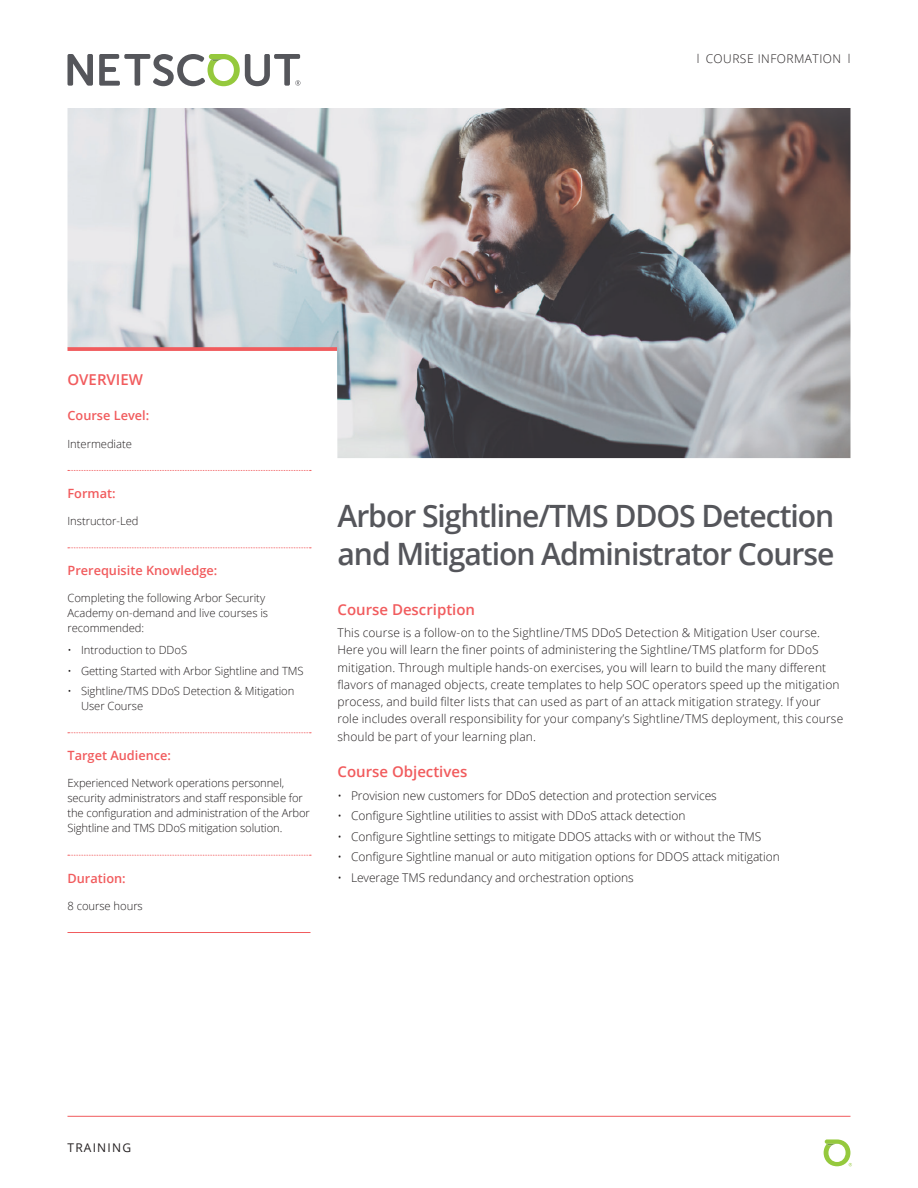
<style>
.page{position:relative;width:918px;height:1188px;background:#fff}
.page>*{position:absolute;margin:0;border:0;box-sizing:border-box;transform-origin:0 0}
.Document_Title{font:600 30.75px/37.5px "Open Sans";letter-spacing:-.035em;color:#55565b}
.Level_1_-_Heading{font:600 15px "Open Sans";color:#f15b5d}
.Level_1_-_Section_He{font:600 15px "Open Sans";color:#f15b5d}
.Level_2_-_Heading{font:600 12.75px "Open Sans";color:#f15b5d}
.Body{font:300 12px/17.2px "Open Sans";letter-spacing:.005em;color:#231f20}
.Body-2{font:300 12px "Open Sans";letter-spacing:.04em;color:#231f20}
.t1{font:12px "Open Sans";letter-spacing:.1em;color:#231f20}
.Column_-_Body{font:300 11.25px/15px "Open Sans";letter-spacing:-.005em;color:#231f20}
</style>
<div class="page">
<svg style="left:68px;top:54px;width:25px;height:32px"></svg>
<svg style="left:99px;top:54px;width:201px;height:32px"></svg>
<svg style="left:824px;top:1139px;width:28px;height:27px"></svg>
<hr style="left:68px;top:1116px;width:782px;height:1px;background:#f15b5d">
<img style="left:68px;top:108px;width:782px;height:350px">
<svg style="left:68px;top:347px;width:269px;height:4px"></svg>
<svg style="left:68px;top:470px;width:243px;height:1px"></svg>
<svg style="left:68px;top:547px;width:243px;height:1px"></svg>
<svg style="left:68px;top:732px;width:243px;height:1px"></svg>
<svg style="left:68px;top:855px;width:243px;height:1px"></svg>
<hr style="left:68px;top:932px;width:242px;height:1px;background:#f15b5d">
<p class="Body-2" style="left:697px;top:51px;width:155px">l COURSE INFORMATION l</p>
<p class="Level_1_-_Section_He" style="left:68px;top:369px;width:77px">OVERVIEW</p>
<p class="Level_2_-_Heading" style="left:68px;top:407px;width:83px">Course Level:</p>
<p class="Column_-_Body" style="left:68px;top:436px;width:66px">Intermediate</p>
<p class="Level_2_-_Heading" style="left:68px;top:484px;width:50px">Format:</p>
<p class="Column_-_Body" style="left:68px;top:513px;width:73px">Instructor-Led</p>
<p class="Level_2_-_Heading" style="left:68px;top:562px;width:151px">Prerequisite Knowledge:</p>
<p class="Column_-_Body" style="left:68px;top:590px;width:202px">Completing the following Arbor Security<br>Academy on-demand and live courses is recommended:</p>
<p class="Column_-_Body" style="left:68px;top:642px;width:121px">• Introduction to DDoS</p>
<p class="Column_-_Body" style="left:68px;top:663px;width:238px">• Getting Started with Arbor Sightline and TMS</p>
<p class="Column_-_Body" style="left:81px;top:683px;width:215px;text-indent:-14px">• Sightline/TMS DDoS Detection &amp; Mitigation<br>User Course</p>
<p class="Level_2_-_Heading" style="left:68px;top:747px;width:105px">Target Audience:</p>
<p class="Column_-_Body" style="left:68px;top:775px;width:244px">Experienced Network operations personnel, security administrators and staff responsible for the configuration and administration of the Arbor Sightline and TMS DDoS mitigation solution.</p>
<p class="Level_2_-_Heading" style="left:68px;top:869px;width:60px">Duration:</p>
<p class="Column_-_Body" style="left:68px;top:898px;width:77px">8 course hours</p>
<p class="Document_Title" style="left:338px;top:497px;width:498px">Arbor Sightline/TMS DDOS Detection and Mitigation Administrator Course</p>
<p class="Level_1_-_Heading" style="left:338px;top:599px;width:139px">Course Description</p>
<p class="Body" style="left:338px;top:624px;width:507px">This course is a follow-on to the Sightline/TMS DDoS Detection &amp; Mitigation User course.<br>Here you will learn the finer points of administering the Sightline/TMS platform for DDoS mitigation. Through multiple hands-on exercises, you will learn to build the many different flavors of managed objects, create templates to help SOC operators speed up the mitigation process, and build filter lists that can used as part of an attack mitigation strategy. If your role includes overall responsibility for your company’s Sightline/TMS deployment, this course should be part of your learning plan.</p>
<p class="Level_1_-_Heading" style="left:338px;top:761px;width:131px">Course Objectives</p>
<p class="Body" style="left:338px;top:786px;width:381px">• Provision new customers for DDoS detection and protection services</p>
<p class="Body" style="left:338px;top:807px;width:350px">• Configure Sightline utilities to assist with DDoS attack detection</p>
<p class="Body" style="left:338px;top:827px;width:425px">• Configure Sightline settings to mitigate DDOS attacks with or without the TMS</p>
<p class="Body" style="left:338px;top:848px;width:444px">• Configure Sightline manual or auto mitigation options for DDOS attack mitigation</p>
<p class="Body" style="left:338px;top:868px;width:298px">• Leverage TMS redundancy and orchestration options</p>
<p class="t1" style="left:68px;top:1139px;width:65px">TRAINING</p>
</div>
